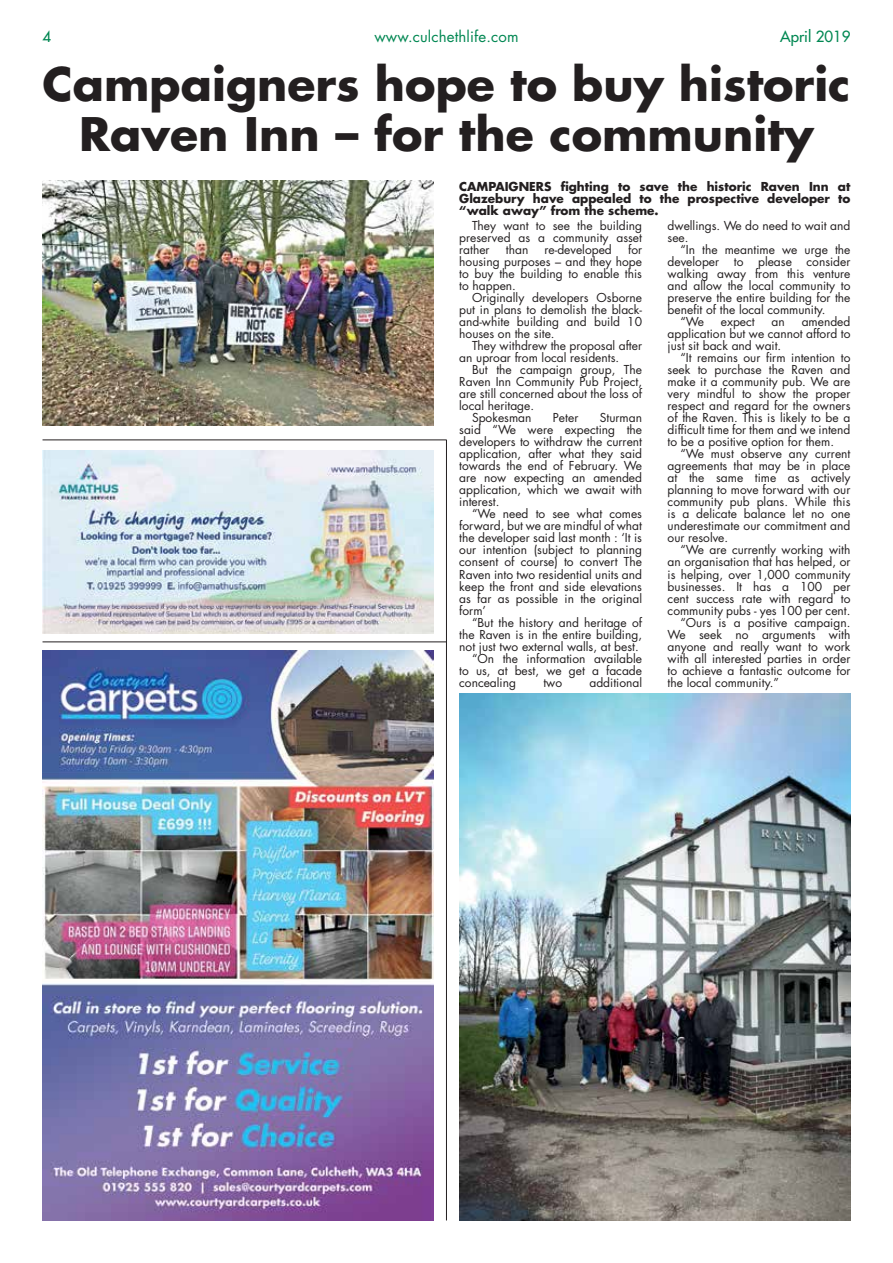
<style>
.page{position:relative;width:893px;height:1263px;background:#fff}
.page>*{position:absolute;margin:0;border:0;box-sizing:border-box;transform-origin:0 0}
.t1{font:700 45px/50.1px "Futura Std";color:#231f20;text-align:center}
.t2{font:15px "Futura Std";letter-spacing:.01em;color:#008752}
.t3{font:500 15px "Futura Std";color:#008752}
.t4{font:12px/12px "Futura Std";color:#231f20;text-align:justify}
.t5{font:700 12px/12px "Futura Std";color:#231f20;text-align:justify}
</style>
<div class="page">
<img style="left:43px;top:651px;width:391px;height:569px">
<img style="left:43px;top:451px;width:391px;height:183px">
<hr style="left:446px;top:440px;width:1px;height:780px;background:#231f20">
<hr style="left:43px;top:440px;width:403px;height:1px;background:#231f20">
<hr style="left:43px;top:642px;width:403px;height:1px;background:#231f20">
<img style="left:43px;top:181px;width:391px;height:245px">
<img style="left:459px;top:693px;width:391px;height:527px">
<p class="t3" style="left:43px;top:27px;width:10px">4</p>
<p class="t2" style="left:374px;top:27px;width:146px">www.culchethlife.com</p>
<p class="t3" style="left:780px;top:27px;width:72px">April 2019</p>
<p class="t1" style="left:43px;top:58px;width:809px">Campaigners hope to buy historic<br>Raven Inn – for the community</p>
<p class="t5" style="left:459px;top:180px;width:393px">CAMPAIGNERS fighting to save the historic Raven Inn at Glazebury have appealed to the prospective developer to “walk away” from the scheme.</p>
<p class="t4" style="left:459px;top:219px;width:184px;text-indent:13px">They want to see the building preserved as a community asset rather</p>
<p class="t4" style="left:668px;top:219px;width:184px">dwellings. We do need to wait and see.</p>
<p class="t4" style="left:668px;top:243px;width:184px;text-indent:13px">“In the meantime we urge the developer to please consider walking away from this venture and allow the local community to preserve the entire building for the benefit of the local community.</p>
<p class="t4" style="left:680px;top:316px;width:25px">“We</p>
<p class="t4" style="left:721px;top:316px;width:35px">expect</p>
<p class="t4" style="left:772px;top:316px;width:15px">an</p>
<p class="t4" style="left:459px;top:243px;width:184px;text-indent:169px">for housing purposes – and they hope to buy the building to enable this to happen.</p>
<p class="t4" style="left:459px;top:291px;width:184px;text-indent:13px">Originally developers Osborne put in plans to demolish the black&shy;and-white building and build 10 houses on the site.</p>
<p class="t4" style="left:459px;top:340px;width:184px;text-indent:13px">They withdrew the proposal after an uproar from local residents.</p>
<p class="t4" style="left:459px;top:364px;width:184px;text-indent:13px">But the campaign group, The Raven Inn Community Pub Project, are still concerned about the loss of local heritage.</p>
<p class="t4" style="left:472px;top:412px;width:61px">Spokesman</p>
<p class="t4" style="left:553px;top:412px;width:27px">Peter</p>
<p class="t4" style="left:506px;top:243px;width:24px">than</p>
<p class="t4" style="left:545px;top:243px;width:69px">re-developed</p>
<p class="t4" style="left:668px;top:316px;width:184px;text-indent:134px">amended application but we cannot afford to just sit back and wait.</p>
<p class="t4" style="left:668px;top:352px;width:184px;text-indent:13px">“It remains our firm intention to seek to purchase the Raven and make it a community pub. We are very mindful to show the proper respect and regard for the owners of the Raven. This is likely to be a difficult time for them and we intend to be a positive option for them.</p>
<p class="t4" style="left:668px;top:448px;width:184px;text-indent:13px">“We must observe any current agreements that may be in place at the same time as actively planning to move forward with our community pub plans. While this is a delicate balance let no one underestimate our commitment and our resolve.</p>
<p class="t4" style="left:668px;top:544px;width:184px;text-indent:13px">“We are currently working with an organisation that has helped, or is helping, over 1,000 community businesses. It has a 100 per cent success rate with regard to community pubs - yes 100 per cent.</p>
<p class="t4" style="left:668px;top:616px;width:184px;text-indent:13px">“Ours is a positive campaign.<br>We seek no arguments with anyone and really want to work with all interested parties in order to achieve a fantastic outcome for the local community.”</p>
<p class="t4" style="left:459px;top:412px;width:184px;text-indent:141px">Sturman said “We were expecting the developers to withdraw the current application, after what they said towards the end of February. We are now expecting an amended application, which we await with interest.</p>
<p class="t4" style="left:459px;top:508px;width:184px;text-indent:13px">“We need to see what comes forward, but we are mindful of what the developer said last month : ‘It is our intention (subject to planning consent of course) to convert The Raven into two residential units and keep the front and side elevations as far as possible in the original form’</p>
<p class="t4" style="left:459px;top:616px;width:184px;text-indent:13px">“But the history and heritage of the Raven is in the entire building, not just two external walls, at best.</p>
<p class="t4" style="left:459px;top:652px;width:184px;text-indent:13px">“On the information available to us, at best, we get a facade concealing</p>
<p class="t4" style="left:543px;top:676px;width:20px">two</p>
<p class="t4" style="left:589px;top:676px;width:54px">additional</p>
</div>
